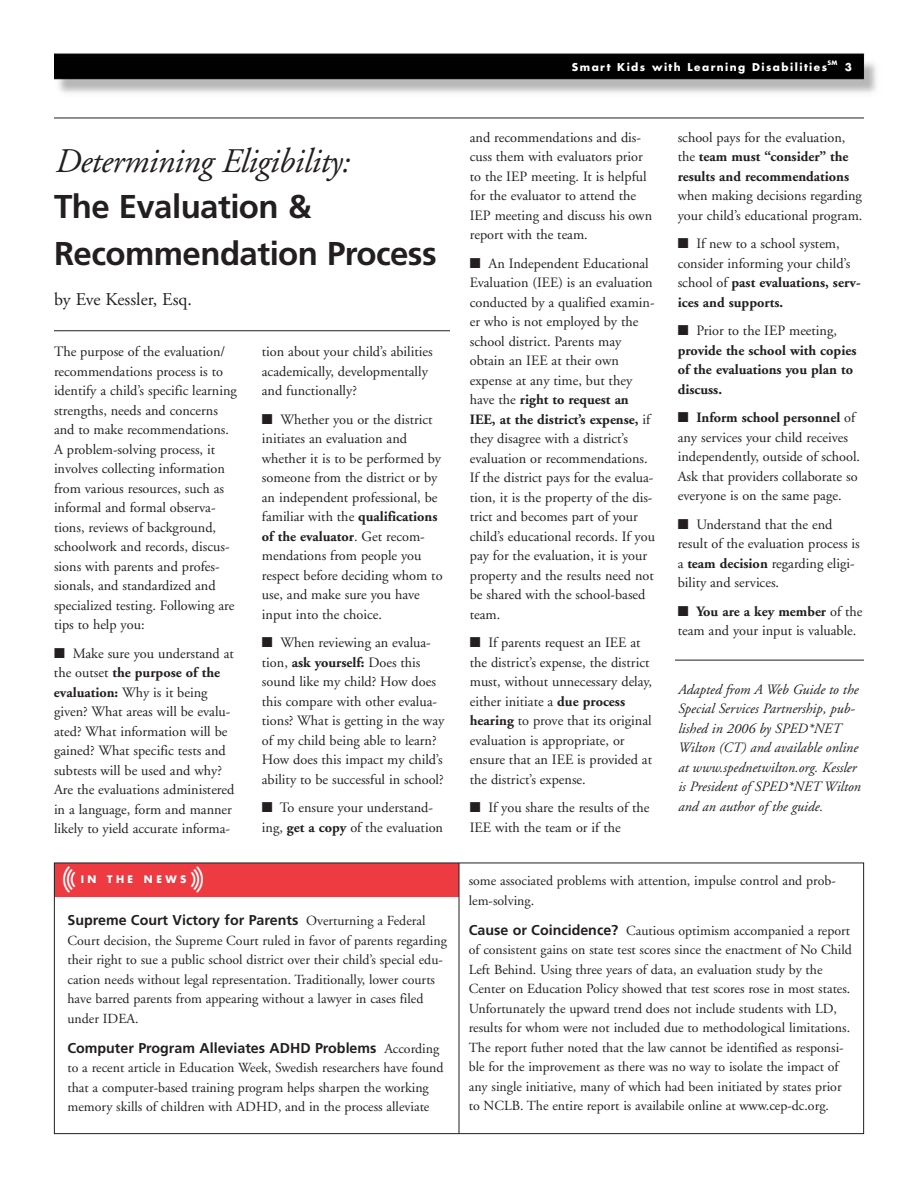
<style>
.page{position:relative;width:918px;height:1188px;background:#fff}
.page>*{position:absolute;margin:0;border:0;box-sizing:border-box;transform-origin:0 0}
.t1{font:37.95px "Mini Pics Digidings";color:#fff}
.t2{font:italic 34.5px "Adobe Garamond";letter-spacing:-.015em;color:#231f20}
.t3{font:700 33px/46.5px "Frutiger";letter-spacing:-.015em;color:#231f20}
.t4{font:18px "Adobe Garamond";color:#231f20}
.t5{font:14.25px/19.5px "Adobe Garamond";color:#231f20}
.t6{font:italic 14.25px/19.5px "Adobe Garamond";color:#231f20}
.t7{font:700 14.25px/19.5px "Adobe Garamond";color:#231f20}
.t8{font:700 14.25px "Frutiger";color:#231f20}
.t9{font:13.8px/19.5px "Adobe Garamond";color:#231f20}
.t10{font:700 10.5px "Futura";letter-spacing:.135em;color:#fff}
.t11{font:700 10.2px "Futura";letter-spacing:.345em;color:#fff}
.t12{font:700 6px "Futura";color:#fff}
.s1{font-weight:700}
.s2{font-family:"Adobe Garamond";font-weight:400;font-size:13.8px}
.s3{font-weight:400}
.s4{font-family:"Frutiger";font-weight:700;font-size:14.25px}
</style>
<div class="page">
<div style="left:54px;top:863px;width:405px;height:33px;background:#ee3a41"></div>
<img style="left:54px;top:53px;width:822px;height:40px">
<hr style="left:54px;top:118px;width:810px;height:1px;background:#231f20">
<hr style="left:54px;top:330px;width:396px;height:1px;background:#231f20">
<hr style="left:675px;top:660px;width:189px;height:1px;background:#231f20">
<hr style="left:459px;top:863px;width:1px;height:271px;background:#231f20">
<p class="t12" style="left:827px;top:60px;width:12px">SM</p>
<p class="t10" style="left:572px;top:62px;width:257px">Smart Kids with Learning Disabilities</p>
<p class="t10" style="left:845px;top:62px;width:9px">3</p>
<h2 class="t2" style="left:54px;top:147px;width:297px">Determining Eligibility:</h2>
<h3 class="t3" style="left:54px;top:186px;width:384px">The Evaluation &amp;<br>Recommendation Process</h3>
<p class="t4" style="left:54px;top:292px;width:139px">by Eve Kessler, Esq.</p>
<p class="t5" style="left:54px;top:343px;width:184px">The purpose of the evaluation/ recommendations process is to identify a child’s specific learning strengths, needs and concerns and to make recommendations.<br>A problem-solving process, it involves collecting information from various resources, such as informal and formal observa&shy;tions, reviews of background, schoolwork and records, discus&shy;sions with parents and profes&shy;sionals, and standardized and specialized testing. Following are tips to help you:</p>
<p class="t5" style="left:54px;top:645px;width:182px">■ Make sure you understand at the outset <span class="s1">the purpose of the evaluation:</span> Why is it being given? What areas will be evalu&shy;ated? What information will be gained? What specific tests and subtests will be used and why?<br>Are the evaluations administered in a language, form and manner likely to yield accurate informa-</p>
<h1 class="t1" style="left:62px;top:858px;width:16px">2</h1>
<p class="t11" style="left:81px;top:874px;width:107px">IN THE NEWS</p>
<h1 class="t1" style="left:190px;top:858px;width:16px">3</h1>
<p class="t5" style="left:262px;top:343px;width:172px">tion about your child’s abilities academically, developmentally and functionally?</p>
<p class="t5" style="left:262px;top:411px;width:182px">■ Whether you or the district initiates an evaluation and whether it is to be performed by someone from the district or by an independent professional, be familiar with the <span class="s1">qualifications of the evaluator</span>. Get recom&shy;mendations from people you respect before deciding whom to use, and make sure you have input into the choice.</p>
<p class="t5" style="left:262px;top:634px;width:184px">■ When reviewing an evalua&shy;tion, <span class="s1">ask yourself:</span> Does this sound like my child? How does this compare with other evalua&shy;tions? What is getting in the way of my child being able to learn?<br>How does this impact my child’s ability to be successful in school?</p>
<p class="t5" style="left:262px;top:799px;width:183px">■ To ensure your understand&shy;ing, <span class="s1">get a copy</span> of the evaluation</p>
<p class="t8" style="left:68px;top:914px;width:359px">Supreme Court Victory for Parents <span class="s2">Overturning a Federal</span></p>
<p class="t9" style="left:68px;top:932px;width:381px">Court decision, the Supreme Court ruled in favor of parents regarding their right to sue a public school district over their child’s special edu&shy;cation needs without legal representation. Traditionally, lower courts have barred parents from appearing without a lawyer in cases filed under IDEA.</p>
<p class="t8" style="left:68px;top:1042px;width:373px">Computer Program Alleviates ADHD Problems <span class="s2">According</span></p>
<p class="t9" style="left:68px;top:1059px;width:378px">to a recent article in Education Week, Swedish researchers have found that a computer-based training program helps sharpen the working memory skills of children with ADHD, and in the process alleviate</p>
<p class="t5" style="left:470px;top:129px;width:184px">and recommendations and dis&shy;cuss them with evaluators prior to the IEP meeting. It is helpful for the evaluator to attend the<br>IEP meeting and discuss his own report with the team.</p>
<p class="t5" style="left:470px;top:255px;width:187px">■ An Independent Educational<br>Evaluation (IEE) is an evaluation conducted by a qualified examin&shy;er who is not employed by the school district. Parents may obtain an IEE at their own expense at any time, but they have the <span class="s1">right to request an<br>IEE, at the district’s expense,</span> if they disagree with a district’s evaluation or recommendations.<br>If the district pays for the evalua&shy;tion, it is the property of the dis&shy;trict and becomes part of your child’s educational records. If you pay for the evaluation, it is your property and the results need not be shared with the school-based team.</p>
<p class="t5" style="left:470px;top:634px;width:184px">■ If parents request an IEE at the district’s expense, the district must, without unnecessary delay, either initiate a <span class="s1">due process hearing</span> to prove that its original evaluation is appropriate, or ensure that an IEE is provided at the district’s expense.</p>
<p class="t5" style="left:470px;top:799px;width:181px">■ If you share the results of the<br>IEE with the team or if the</p>
<p class="t7" style="left:678px;top:129px;width:173px"><span class="s3">school pays for the evaluation, the</span> team must “consider” the results and recommendations</p>
<p class="t5" style="left:678px;top:187px;width:186px">when making decisions regarding your child’s educational program.</p>
<p class="t5" style="left:678px;top:235px;width:185px">■ If new to a school system, consider informing your child’s school of <span class="s1">past evaluations, serv&shy;ices and supports.</span></p>
<p class="t7" style="left:678px;top:322px;width:180px">■ <span class="s3">Prior to the IEP meeting, </span>provide the school with copies of the evaluations you plan to discuss.</p>
<p class="t5" style="left:678px;top:409px;width:184px">■ <span class="s1">Inform school personnel</span> of any services your child receives independently, outside of school.<br>Ask that providers collaborate so everyone is on the same page.</p>
<p class="t5" style="left:678px;top:516px;width:184px">■ Understand that the end result of the evaluation process is a <span class="s1">team decision</span> regarding eligi&shy;bility and services.</p>
<p class="t5" style="left:678px;top:603px;width:186px">■ <span class="s1">You are a key member</span> of the team and your input is valuable.</p>
<p class="t6" style="left:678px;top:681px;width:184px">Adapted from A Web Guide to the<br>Special Services Partnership, pub&shy;lished in 2006 by SPED*NET<br>Wilton (CT) and available online at www.spednetwilton.org. Kessler is President of SPED*NET Wilton and an author of the guide.</p>
<p class="t9" style="left:469px;top:873px;width:369px">some associated problems with attention, impulse control and prob&shy;lem-solving.</p>
<p class="t9" style="left:469px;top:922px;width:385px"><span class="s4">Cause or Coincidence?</span> Cautious optimism accompanied a report of consistent gains on state test scores since the enactment of No Child Left Behind. Using three years of data, an evaluation study by the Center on Education Policy showed that test scores rose in most states.<br>Unfortunately the upward trend does not include students with LD, results for whom were not included due to methodological limitations.<br>The report futher noted that the law cannot be identified as responsi&shy;ble for the improvement as there was no way to isolate the impact of any single initiative, many of which had been initiated by states prior to NCLB. The entire report is availabile online at www.cep-dc.org.</p>
</div>
